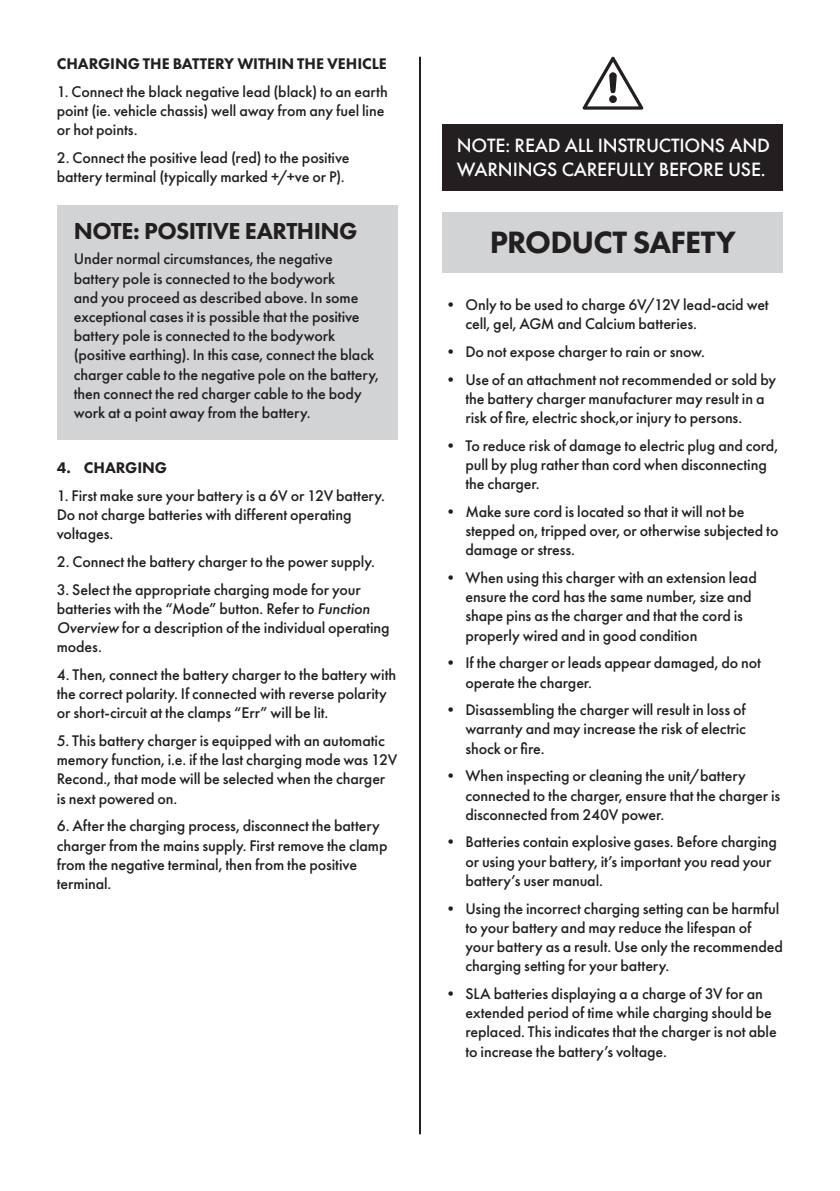
<style>
.page{position:relative;width:840px;height:1191px;background:#fff}
.page>*{position:absolute;margin:0;border:0;box-sizing:border-box;transform-origin:0 0}
.t1{font:800 32px "Futura PT";letter-spacing:-.025em;color:#231f20}
.t2{font:800 24px "Futura PT";letter-spacing:-.02em;color:#231f20}
.t3{font:500 20px/24px "Futura PT";letter-spacing:-.01em;color:#fff}
.t4{font:500 16px/19.2px "Futura PT";letter-spacing:-.005em;color:#231f20}
.t5{font:800 16px "Futura PT";letter-spacing:-.005em;color:#231f20}
.s1{font-style:italic}
</style>
<div class="page">
<div style="left:442px;top:212px;width:340px;height:61px;background:#d2d3d5"></div>
<hr style="left:419px;top:57px;width:2px;height:1077px;background:#231f20">
<div style="left:442px;top:125px;width:340px;height:66px;background:#231f20"></div>
<svg style="left:582px;top:57px;width:61px;height:53px"></svg>
<div style="left:57px;top:205px;width:340px;height:234px;background:#d2d3d5"></div>
<p class="t5" style="left:57px;top:57px;width:331px">CHARGING THE BATTERY WITHIN THE VEHICLE</p>
<p class="t4" style="left:57px;top:83px;width:332px">1. Connect the black negative lead (black) to an earth point (ie. vehicle chassis) well away from any fuel line or hot points.</p>
<p class="t4" style="left:57px;top:149px;width:294px">2. Connect the positive lead (red) to the positive battery terminal (typically marked +/+ve or P).</p>
<h2 class="t2" style="left:74px;top:222px;width:285px">NOTE: POSITIVE EARTHING</h2>
<p class="t4" style="left:74px;top:250px;width:306px">Under normal circumstances, the negative battery pole is connected to the bodywork<br>and you proceed as described above. In some exceptional cases it is possible that the positive battery pole is connected to the bodywork (positive earthing). In this case, connect the black charger cable to the negative pole on the battery, then connect the red charger cable to the body work at a point away from the battery.</p>
<p class="t5" style="left:57px;top:461px;width:112px">4. CHARGING</p>
<p class="t4" style="left:57px;top:487px;width:329px">1. First make sure your battery is a 6V or 12V battery.<br>Do not charge batteries with different operating voltages.</p>
<p class="t4" style="left:57px;top:553px;width:319px">2. Connect the battery charger to the power supply.</p>
<p class="t4" style="left:57px;top:580px;width:334px">3. Select the appropriate charging mode for your batteries with the “Mode” button. Refer to <span class="s1">Function Overview</span> for a description of the individual operating modes.</p>
<p class="t4" style="left:57px;top:666px;width:341px">4. Then, connect the battery charger to the battery with the correct polarity. If connected with reverse polarity or short-circuit at the clamps “Err” will be lit.</p>
<p class="t4" style="left:57px;top:732px;width:342px">5. This battery charger is equipped with an automatic memory function, i.e. if the last charging mode was 12V Recond., that mode will be selected when the charger is next powered on.</p>
<p class="t4" style="left:57px;top:817px;width:332px">6. After the charging process, disconnect the battery charger from the mains supply. First remove the clamp from the negative terminal, then from the positive terminal.</p>
<p class="t3" style="left:456px;top:135px;width:314px">NOTE: READ ALL INSTRUCTIONS AND<br>WARNINGS CAREFULLY BEFORE USE.</p>
<h1 class="t1" style="left:489px;top:230px;width:247px">PRODUCT SAFETY</h1>
<p class="t4" style="left:465px;top:296px;width:305px;text-indent:-23px">• Only to be used to charge 6V/12V lead-acid wet cell, gel, AGM and Calcium batteries.</p>
<p class="t4" style="left:442px;top:343px;width:264px">• Do not expose charger to rain or snow.</p>
<p class="t4" style="left:465px;top:371px;width:312px;text-indent:-23px">• Use of an attachment not recommended or sold by the battery charger manufacturer may result in a risk of fire, electric shock,or injury to persons.</p>
<p class="t4" style="left:465px;top:437px;width:314px;text-indent:-23px">• To reduce risk of damage to electric plug and cord, pull by plug rather than cord when disconnecting the charger.</p>
<p class="t4" style="left:465px;top:503px;width:314px;text-indent:-23px">• Make sure cord is located so that it will not be stepped on, tripped over, or otherwise subjected to damage or stress.</p>
<p class="t4" style="left:465px;top:569px;width:293px;text-indent:-23px">• When using this charger with an extension lead ensure the cord has the same number, size and shape pins as the charger and that the cord is properly wired and in good condition</p>
<p class="t4" style="left:465px;top:654px;width:297px;text-indent:-23px">• If the charger or leads appear damaged, do not operate the charger.</p>
<p class="t4" style="left:465px;top:701px;width:282px;text-align:justify;text-indent:-23px">• Disassembling the charger will result in loss of warranty and may increase the risk of electric shock or fire.</p>
<p class="t4" style="left:465px;top:767px;width:316px;text-indent:-23px">• When inspecting or cleaning the unit/battery connected to the charger, ensure that the charger is disconnected from 240V power.</p>
<p class="t4" style="left:465px;top:833px;width:313px;text-indent:-23px">• Batteries contain explosive gases. Before charging or using your battery, it’s important you read your battery’s user manual.</p>
<p class="t4" style="left:465px;top:899px;width:319px;text-indent:-23px">• Using the incorrect charging setting can be harmful to your battery and may reduce the lifespan of your battery as a result. Use only the recommended charging setting for your battery.</p>
<p class="t4" style="left:465px;top:985px;width:313px;text-indent:-23px">• SLA batteries displaying a a charge of 3V for an extended period of time while charging should be replaced. This indicates that the charger is not able to increase the battery’s voltage.</p>
</div>
